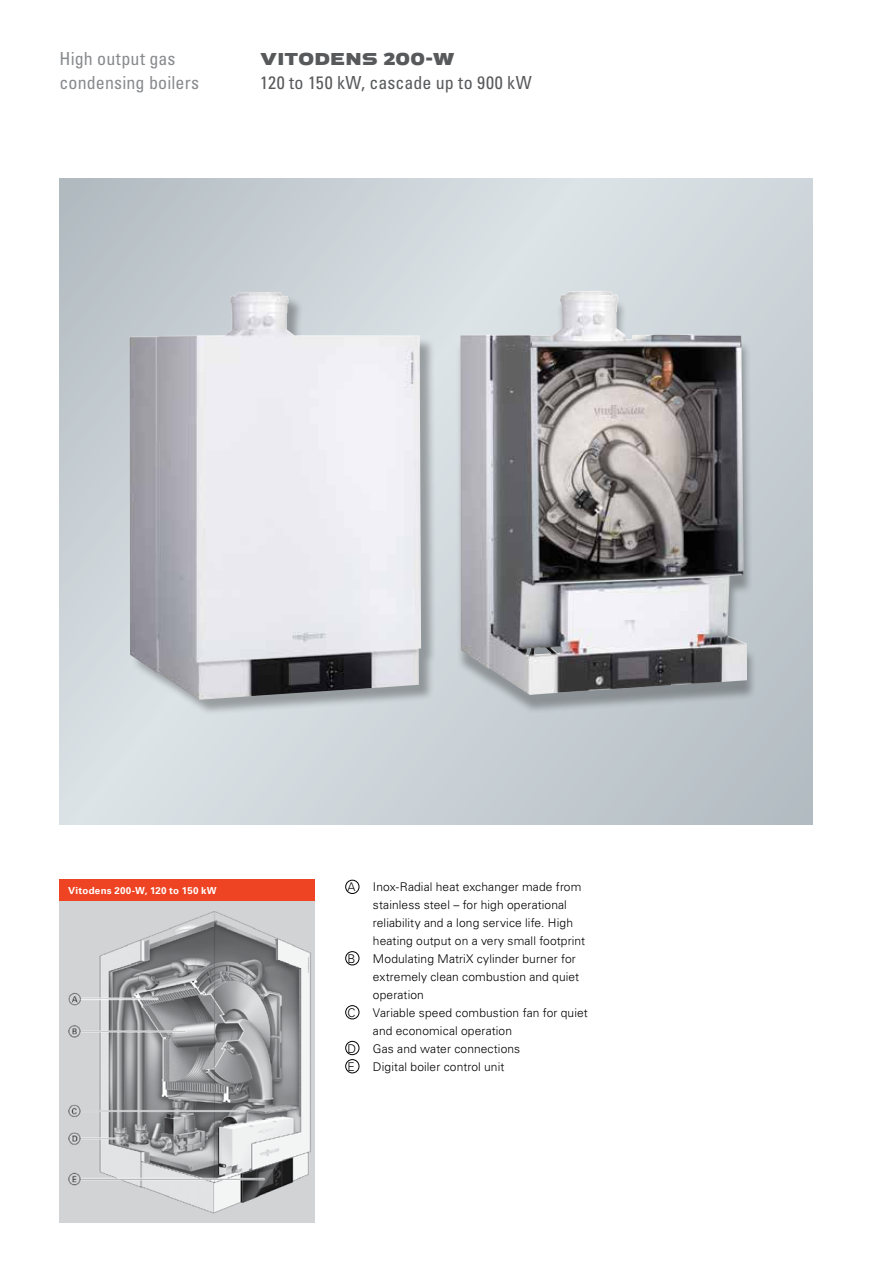
<style>
.page{position:relative;width:893px;height:1263px;background:#fff}
.page>*{position:absolute;margin:0;border:0;box-sizing:border-box;transform-origin:0 0}
.t1{font:condensed 18px/24px "Univers";letter-spacing:.01em;color:#888a8d}
.t2{font:condensed 18px "Univers";letter-spacing:.005em;color:#58595b}
.t3{font:700 18px "Viessmann";letter-spacing:-.005em;color:#58595b}
.t4{font:300 12px/18px "Univers";letter-spacing:.01em;color:#000}
.t5{font:700 9.75px "Univers";letter-spacing:.025em;color:#fff}
</style>
<div class="page">
<svg style="left:60px;top:179px;width:752px;height:646px;background:#c9d1d6"></svg>
<div style="left:455px;top:296px;width:301px;height:418px;background:#000;opacity:.3"></div>
<img style="left:460px;top:291px;width:287px;height:404px">
<div style="left:131px;top:294px;width:306px;height:422px;background:#000;opacity:.3"></div>
<img style="left:129px;top:292px;width:292px;height:408px">
<img style="left:60px;top:901px;width:255px;height:321px">
<div style="left:60px;top:880px;width:255px;height:21px;background:#ef4423"></div>
<div style="left:345px;top:880px;width:14px;height:14px;border:1px solid #000;border-radius:50%"></div>
<div style="left:345px;top:951px;width:14px;height:14px;border:1px solid #000;border-radius:50%"></div>
<div style="left:345px;top:1005px;width:14px;height:14px;border:1px solid #000;border-radius:50%"></div>
<div style="left:345px;top:1041px;width:14px;height:14px;border:1px solid #000;border-radius:50%"></div>
<div style="left:345px;top:1059px;width:14px;height:14px;border:1px solid #000;border-radius:50%"></div>
<h1 class="t1" style="left:60px;top:47px;width:141px">High output gas condensing boilers</h1>
<h1 class="t3" style="left:260px;top:47px;width:196px">VITODENS 200-W</h1>
<h1 class="t2" style="left:260px;top:71px;width:273px">120 to 150 kW, cascade up to 900 kW</h1>
<p class="t5" style="left:68px;top:884px;width:150px">Vitodens 200-W, 120 to 150 kW</p>
<p class="t4" style="left:347px;top:877px;width:10px">A</p>
<p class="t4" style="left:373px;top:877px;width:214px">Inox-Radial heat exchanger made from stainless steel – for high operational reliability and a long service life. High heating output on a very small footprint</p>
<p class="t4" style="left:347px;top:949px;width:10px">B</p>
<p class="t4" style="left:373px;top:949px;width:208px">Modulating MatriX cylinder burner for extremely clean combustion and quiet operation</p>
<p class="t4" style="left:347px;top:1003px;width:10px">C</p>
<p class="t4" style="left:373px;top:1003px;width:216px">Variable speed combustion fan for quiet and economical operation</p>
<p class="t4" style="left:347px;top:1039px;width:10px">D</p>
<p class="t4" style="left:373px;top:1039px;width:149px">Gas and water connections</p>
<p class="t4" style="left:347px;top:1057px;width:9px">E</p>
<p class="t4" style="left:373px;top:1057px;width:133px">Digital boiler control unit</p>
</div>
